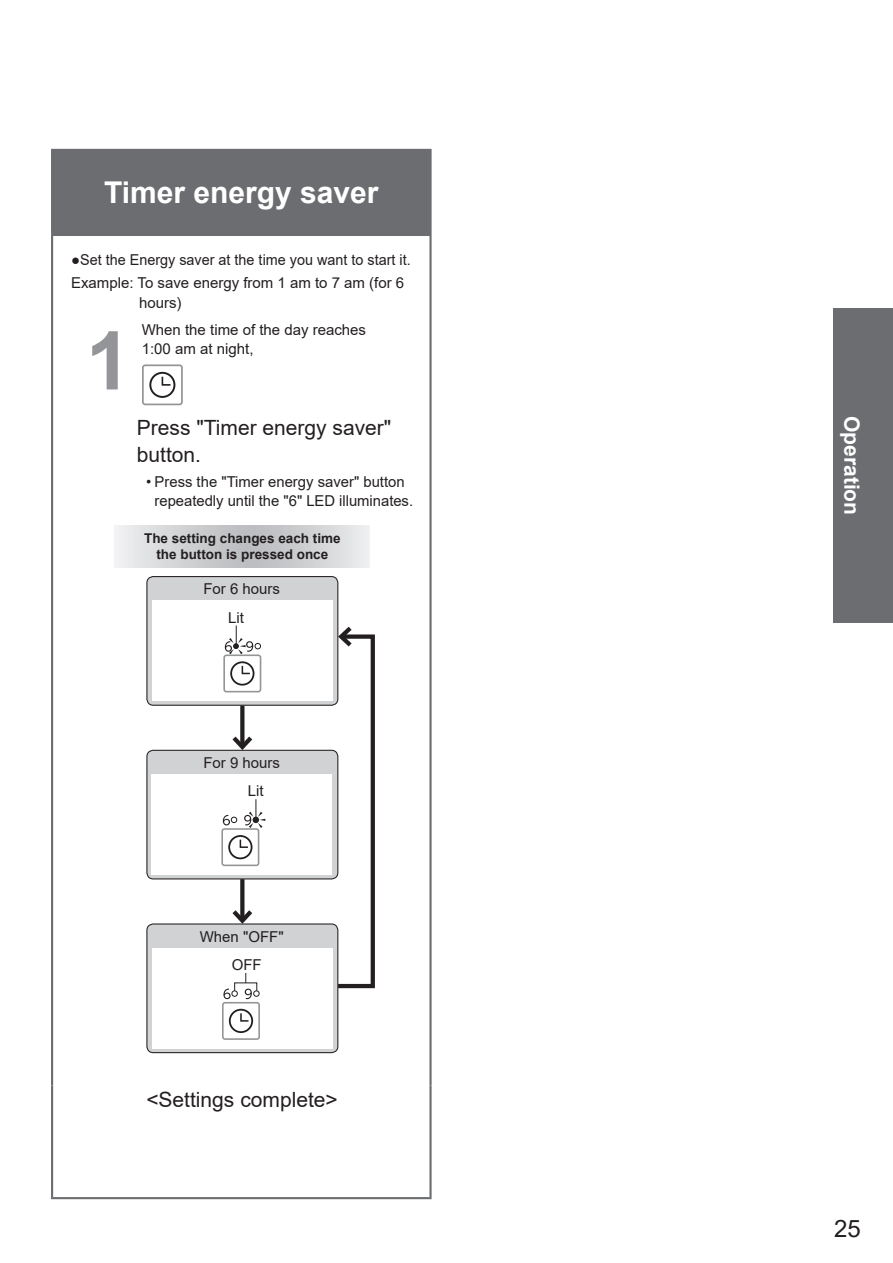
<style>
.page{position:relative;width:893px;height:1263px;background:#fff}
.page>*{position:absolute;margin:0;border:0;box-sizing:border-box;transform-origin:0 0}
.t1{font:700 81px "Arial";color:#939598}
.t2{font:700 30px "Arial";color:#fff}
.t3{font:24px "Arial";color:#231f20}
.t4{font:21px/27.3px "Arial";color:#231f20}
.t5{font:700 21px "Arial";color:#fff}
.t6{font:15px/28.5px "Arial";color:#231f20}
.t7{font:700 13.5px/15.9px "Arial";color:#231f20;text-align:center}
</style>
<div class="page">
<div style="left:52px;top:150px;width:379px;height:85px;background:#6c6d70"></div>
<hr style="left:429px;top:236px;width:3px;height:849px;background:#6c6d70">
<hr style="left:51px;top:1085px;width:2px;height:112px;background:#6c6d70">
<hr style="left:429px;top:1085px;width:3px;height:112px;background:#6c6d70">
<hr style="left:51px;top:236px;width:2px;height:849px;background:#6c6d70">
<hr style="left:51px;top:1197px;width:381px;height:2px;background:#6c6d70">
<hr style="left:429px;top:151px;width:3px;height:83px;background:#6c6d70">
<hr style="left:51px;top:149px;width:381px;height:2px;background:#6c6d70">
<hr style="left:51px;top:151px;width:2px;height:83px;background:#6c6d70">
<hr style="left:51px;top:234px;width:381px;height:2px;background:#6c6d70">
<svg style="left:142px;top:364px;width:41px;height:41px"></svg>
<svg style="left:334px;top:622px;width:41px;height:368px"></svg>
<svg style="left:240px;top:879px;width:4px;height:27px"></svg>
<svg style="left:232px;top:906px;width:21px;height:17px"></svg>
<svg style="left:240px;top:706px;width:4px;height:26px"></svg>
<svg style="left:228px;top:732px;width:29px;height:18px"></svg>
<div style="left:147px;top:577px;width:191px;height:128px;background:#d1d2d4;border-radius:6px"></div>
<div style="left:146px;top:576px;width:192px;height:130px;border:1px solid #231f20;border-radius:6px"></div>
<div style="left:152px;top:600px;width:181px;height:101px;background:#fff"></div>
<svg style="left:223px;top:625px;width:38px;height:67px"></svg>
<div style="left:147px;top:750px;width:191px;height:129px;background:#d1d2d4;border-radius:6px"></div>
<div style="left:146px;top:750px;width:192px;height:129px;border:1px solid #231f20;border-radius:6px"></div>
<div style="left:152px;top:774px;width:180px;height:101px;background:#fff"></div>
<svg style="left:221px;top:799px;width:44px;height:67px"></svg>
<div style="left:147px;top:924px;width:191px;height:129px;background:#d1d2d4;border-radius:6px"></div>
<div style="left:146px;top:923px;width:192px;height:130px;border:1px solid #231f20;border-radius:6px"></div>
<div style="left:152px;top:948px;width:181px;height:101px;background:#fff"></div>
<svg style="left:222px;top:973px;width:38px;height:67px"></svg>
<svg style="left:115px;top:525px;width:255px;height:43px"></svg>
<div style="left:833px;top:308px;width:60px;height:315px;background:#6c6d70"></div>
<h2 class="t2" style="left:104px;top:171px;width:276px">Timer energy saver</h2>
<p class="t6" style="left:71px;top:248px;width:341px;line-height:23.4px">●Set the Energy saver at the time you want to start it.<br>Example: To save energy from 1 am to 7 am (for 6</p>
<p class="t6" style="left:139px;top:289px;width:44px">hours)</p>
<h1 class="t1" style="left:86px;top:304px;width:47px">1</h1>
<p class="t6" style="left:142px;top:320px;width:226px;line-height:19.2px">When the time of the day reaches<br>1:00 am at night,</p>
<h3 class="t4" style="left:137px;top:413px;width:256px">Press "Timer energy saver" button.</h3>
<p class="t6" style="left:146px;top:472px;width:269px;line-height:19.2px;text-align:center">• Press the "Timer energy saver" button repeatedly until the "6" LED illuminates.</p>
<p class="t7" style="left:144px;top:531px;width:198px">The setting changes each time the button is pressed once</p>
<p class="t6" style="left:228px;top:575px;width:53px;text-indent:-25px">For 6 hours<br>Lit</p>
<p class="t6" style="left:248px;top:748px;width:34px;text-indent:-45px">For 9 hours<br>Lit</p>
<p class="t6" style="left:232px;top:922px;width:54px;text-indent:-32px">When "OFF"<br>OFF</p>
<h3 class="t4" style="left:146px;top:1085px;width:193px">&lt;Settings complete&gt;</h3>
<h3 class="t5" style="left:867px;top:416px;width:101px;rotate:90deg">Operation</h3>
<h3 class="t3" style="left:834px;top:1212px;width:28px">25</h3>
</div>
